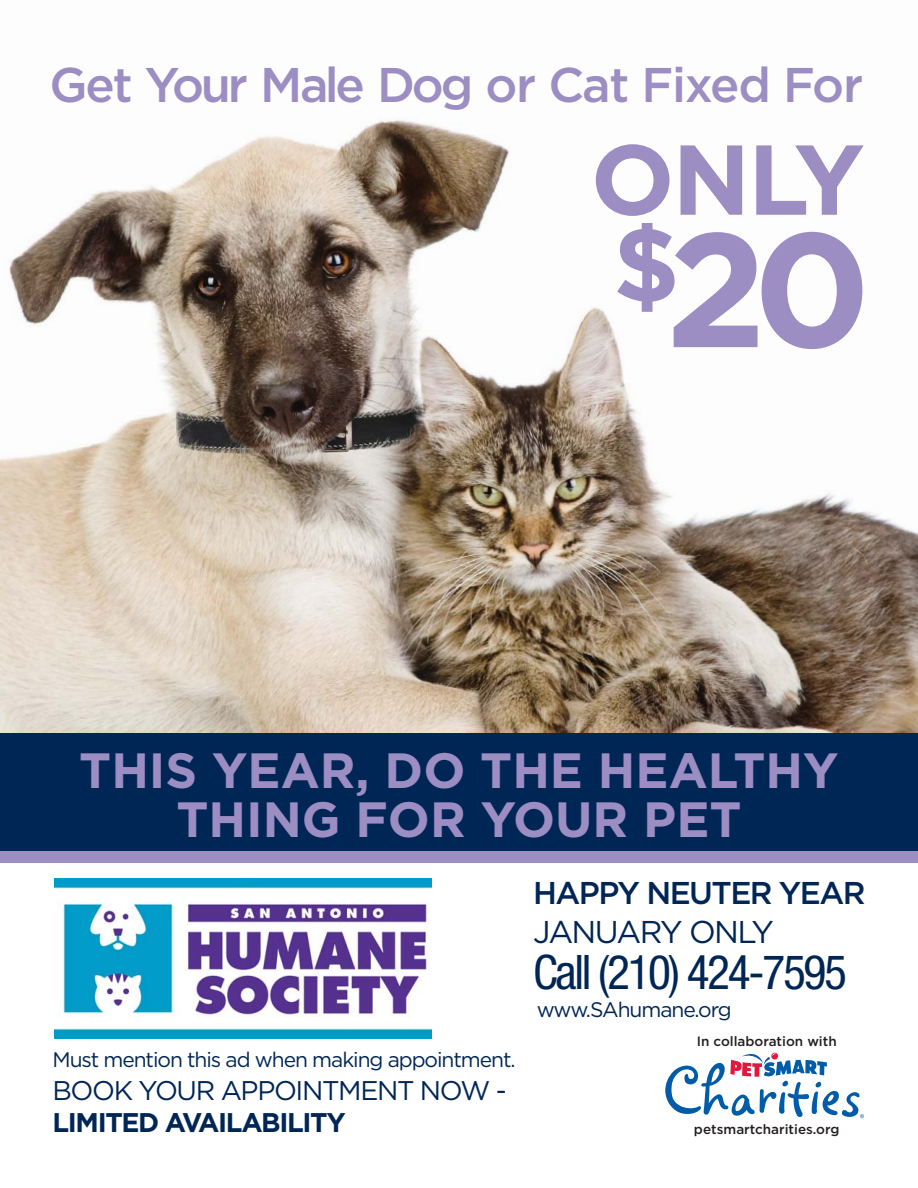
<style>
.page{position:relative;width:918px;height:1188px;background:#fff}
.page>*{position:absolute;margin:0;border:0;box-sizing:border-box;transform-origin:0 0}
.t1{font:700 162px "Gotham";color:#9c8dc3}
.t2{font:700 99px "Gotham";color:#9c8dc3}
.t3{font:700 49.5px/49.5px "Gotham";color:#9c8dc3;text-align:center}
.t4{font:500 48.6px "Gotham";letter-spacing:-.045em;color:#9c8dc3}
.t5{font:condensed 47.7px "Helvetica Neue LT Std";letter-spacing:-.05em;color:#002656}
.t6{font:500 31.5px "Gotham";letter-spacing:-.05em;color:#002656}
.t7{font:31.5px "Gotham";letter-spacing:-.05em;color:#002656}
.t8{font:27px "Gotham";letter-spacing:-.05em;color:#002656}
.t9{font:700 27px "Gotham";letter-spacing:-.05em;color:#002656}
.t10{font:21px "Gotham";letter-spacing:-.05em;color:#002656}
.t11{font:500 13.5px "Gotham";color:#231f20}
</style>
<div class="page">
<img style="left:0;top:120px;width:918px;height:614px">
<div style="left:0;top:851px;width:918px;height:11px;background:#9c8dc3"></div>
<div style="left:0;top:734px;width:918px;height:117px;background:#002656"></div>
<svg style="left:665px;top:1052px;width:199px;height:67px"></svg>
<img style="left:54px;top:879px;width:378px;height:159px">
<h3 class="t4" style="left:50px;top:66px;width:815px">Get Your Male Dog or Cat Fixed For</h3>
<h2 class="t2" style="left:591px;top:145px;width:276px">ONLY</h2>
<h1 class="t1" style="left:613px;top:233px;width:260px"><sup>$</sup>20</h1>
<h3 class="t3" style="left:79px;top:751px;width:761px">THIS YEAR, DO THE HEALTHY<br>THING FOR YOUR PET</h3>
<h3 class="t6" style="left:533px;top:881px;width:334px">HAPPY NEUTER YEAR</h3>
<h3 class="t7" style="left:533px;top:920px;width:242px">JANUARY ONLY</h3>
<h3 class="t5" style="left:533px;top:945px;width:315px">Call (210) 424-7595</h3>
<p class="t10" style="left:537px;top:1001px;width:196px">www.SAhumane.org</p>
<p class="t10" style="left:52px;top:1052px;width:465px">Must mention this ad when making appointment.</p>
<p class="t8" style="left:52px;top:1080px;width:456px">BOOK YOUR APPOINTMENT NOW -</p>
<p class="t9" style="left:52px;top:1113px;width:295px">LIMITED AVAILABILITY</p>
<p class="t11" style="left:697px;top:1036px;width:141px">In collaboration with</p>
<p class="t11" style="left:694px;top:1124px;width:147px">petsmartcharities.org</p>
</div>
